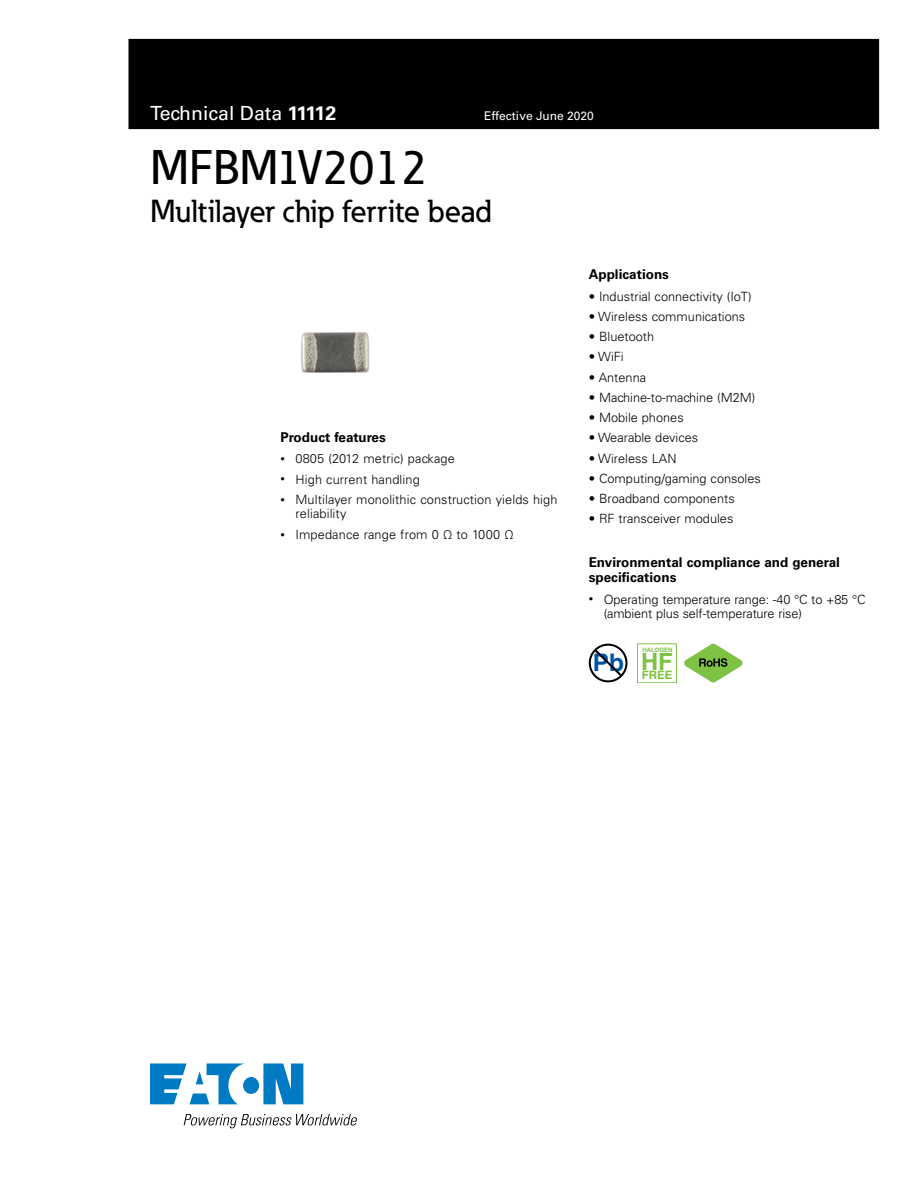
<style>
.page{position:relative;width:918px;height:1188px;background:#fff}
.page>*{position:absolute;margin:0;border:0;box-sizing:border-box;transform-origin:0 0}
.t1{font:500 48px "Eaton";color:#000}
.t2{font:500 31.5px "Eaton";color:#000}
.t3{font:700 24.3px "Helvetica";color:#0054a6}
.t4{font:700 23.7px "Helvetica";color:#7dc242}
.t5{font:19.5px "Univers LT Std";color:#fff}
.t6{font:700 13.5px/15px "Univers LT Std";color:#000}
.t7{font:300 12.75px/14.2px "Univers LT Std";color:#000}
.t8{font:12px "Univers LT Std";color:#fff}
.t9{font:700 11.55px "Helvetica";color:#7dc242}
.t10{font:700 6px "Helvetica";color:#7dc242}
.s1{font-weight:700}
.s2{font-family:"Univers";font-size:9px}
</style>
<div class="page">
<div style="left:129px;top:39px;width:750px;height:90px;background:#000"></div>
<svg style="left:150px;top:1063px;width:153px;height:41px"></svg>
<svg style="left:184px;top:1114px;width:173px;height:14px"></svg>
<svg style="left:589px;top:644px;width:38px;height:38px"></svg>
<div style="left:637px;top:644px;width:40px;height:39px;border:1px solid #7dc242"></div>
<svg style="left:684px;top:644px;width:59px;height:39px"></svg>
<img style="left:301px;top:332px;width:69px;height:41px">
<h3 class="t5" style="left:150px;top:102px;width:188px">Technical Data <span class="s1">11112</span></h3>
<p class="t8" style="left:484px;top:109px;width:111px">Effective June 2020</p>
<h1 class="t1" style="left:150px;top:138px;width:279px">MFBM1V2012</h1>
<h2 class="t2" style="left:150px;top:191px;width:343px">Multilayer chip ferrite bead</h2>
<p class="t6" style="left:280px;top:429px;width:107px">Product features</p>
<p class="t7" style="left:280px;top:452px;width:176px"><span class="s2">•</span> 0805 (2012 metric) package</p>
<p class="t7" style="left:280px;top:472px;width:141px"><span class="s2">•</span> High current handling</p>
<p class="t7" style="left:296px;top:492px;width:264px;text-indent:-15px"><span class="s2">•</span> Multilayer monolithic construction yields high reliability</p>
<p class="t7" style="left:280px;top:527px;width:235px"><span class="s2">•</span> Impedance range from 0 Ω to 1000 Ω</p>
<p class="t6" style="left:589px;top:267px;width:82px">Applications</p>
<p class="t7" style="left:589px;top:289px;width:164px">• Industrial connectivity (IoT)</p>
<p class="t7" style="left:589px;top:309px;width:158px">• Wireless communications</p>
<p class="t7" style="left:589px;top:329px;width:67px">• Bluetooth</p>
<p class="t7" style="left:589px;top:350px;width:37px">• WiFi</p>
<p class="t7" style="left:589px;top:370px;width:59px">• Antenna</p>
<p class="t7" style="left:589px;top:390px;width:168px">• Machine-to-machine (M2M)</p>
<p class="t7" style="left:589px;top:410px;width:96px">• Mobile phones</p>
<p class="t7" style="left:589px;top:431px;width:111px">• Wearable devices</p>
<p class="t7" style="left:589px;top:451px;width:89px">• Wireless LAN</p>
<p class="t7" style="left:589px;top:471px;width:174px">• Computing/gaming consoles</p>
<p class="t7" style="left:589px;top:491px;width:147px">• Broadband components</p>
<p class="t7" style="left:589px;top:512px;width:146px">• RF transceiver modules</p>
<p class="t6" style="left:589px;top:555px;width:253px">Environmental compliance and general specifications</p>
<p class="t7" style="left:604px;top:592px;width:263px;text-indent:-15px"><span class="s2">•</span> Operating temperature range: -40 °C to +85 °C (ambient plus self-temperature rise)</p>
<h3 class="t3" style="left:593px;top:648px;width:33px">Pb</h3>
<p class="t10" style="left:642px;top:646px;width:32px">HALOGEN</p>
<h3 class="t4" style="left:641px;top:647px;width:33px">HF</h3>
<p class="t9" style="left:642px;top:668px;width:32px">FREE</p>
</div>
